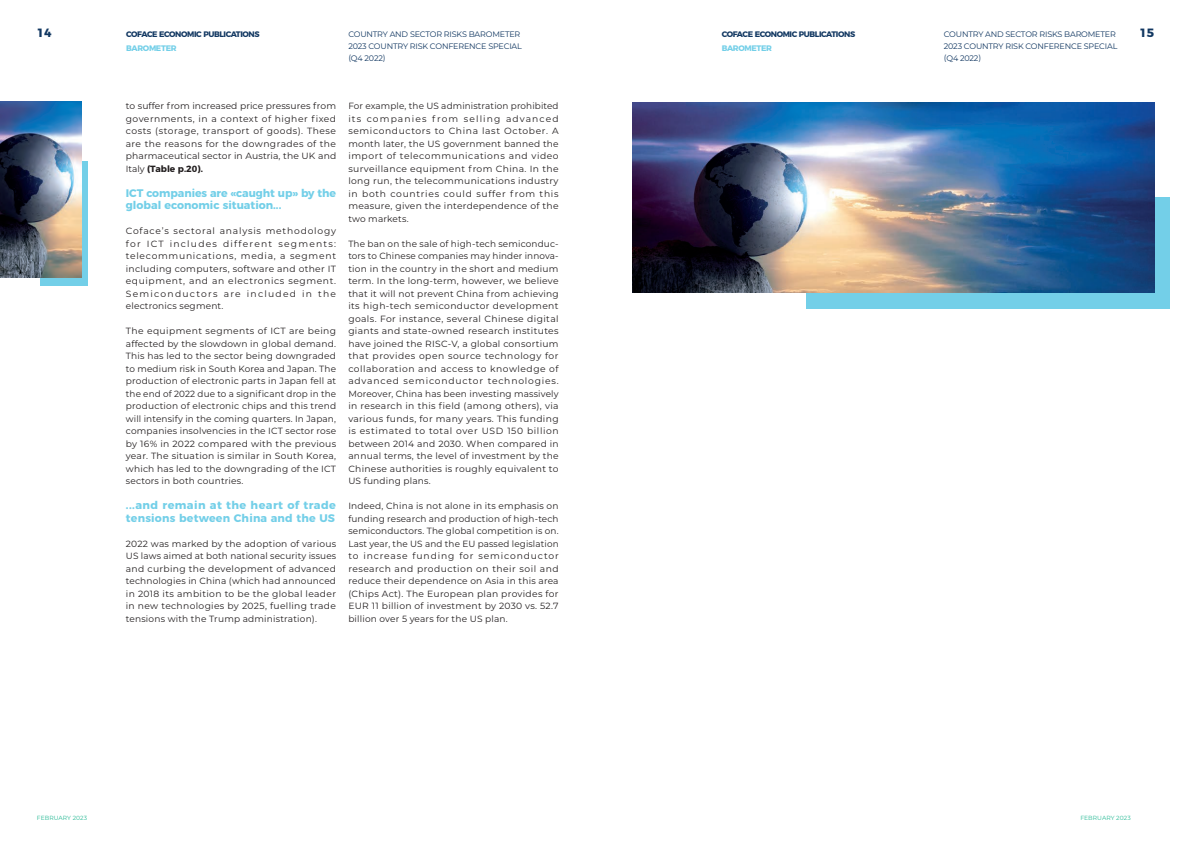
<style>
.page{position:relative;width:1191px;height:842px;background:#fff}
.page>*{position:absolute;margin:0;border:0;box-sizing:border-box;transform-origin:0 0}
.t1{font:700 12px "Montserrat";color:#113761}
.t2{font:700 11px/12.5px "Montserrat";letter-spacing:.02em;color:#73cfe8}
.t3{font:700 11px/12.5px "Montserrat";color:#73cfe8}
.t4{font:9px/12.5px "Montserrat";letter-spacing:.02em;color:#231f20;text-align:justify}
.t5{font:8px/12px "Montserrat";letter-spacing:-.02em;color:#113761}
.t6{font:700 8px "Montserrat";letter-spacing:-.05em;color:#113761}
.t7{font:700 8px "Montserrat";letter-spacing:-.04em;color:#73cfe8}
.t8{font:6px "Montserrat";letter-spacing:.015em;color:#28ba95}
.s1{font-weight:700}
</style>
<div class="page">
<div style="left:40px;top:161px;width:48px;height:125px;background:#73cfe8"></div>
<img style="left:0;top:101px;width:81px;height:177px">
<div style="left:806px;top:197px;width:364px;height:112px;background:#73cfe8"></div>
<img style="left:632px;top:102px;width:522px;height:191px">
<h1 class="t1" style="left:37px;top:23px;width:16px">14</h1>
<p class="t5" style="left:348px;top:28px;width:174px">COUNTRY AND SECTOR RISKS BAROMETER</p>
<h1 class="t1" style="left:1139px;top:23px;width:16px">15</h1>
<p class="t5" style="left:348px;top:40px;width:175px">2023 COUNTRY RISK CONFERENCE SPECIAL (Q4 2022)</p>
<p class="t6" style="left:126px;top:27px;width:135px">COFACE ECONOMIC PUBLICATIONS</p>
<p class="t6" style="left:721px;top:27px;width:135px">COFACE ECONOMIC PUBLICATIONS</p>
<p class="t5" style="left:943px;top:28px;width:175px">COUNTRY AND SECTOR RISKS BAROMETER<br>2023 COUNTRY RISK CONFERENCE SPECIAL (Q4 2022)</p>
<p class="t7" style="left:126px;top:41px;width:52px">BAROMETER</p>
<p class="t7" style="left:721px;top:41px;width:52px">BAROMETER</p>
<p class="t4" style="left:126px;top:99px;width:212px">to suffer from increased price pressures from governments, in a context of higher fixed costs (storage, transport of goods). These are the reasons for the downgrades of the pharmaceutical sector in Austria, the UK and Italy <span class="s1">(Table p.20).</span></p>
<p class="t3" style="left:126px;top:185px;width:212px">ICT companies are «caught up» by the global economic situation...</p>
<p class="t4" style="left:126px;top:224px;width:212px">Coface’s sectoral analysis methodology for ICT includes different segments: telecommunications, media, a segment including computers, software and other IT equipment, and an electronics segment.<br>Semiconductors are included in the electronics segment.</p>
<p class="t4" style="left:126px;top:324px;width:212px">The equipment segments of ICT are being affected by the slowdown in global demand.<br>This has led to the sector being downgraded to medium risk in South Korea and Japan. The production of electronic parts in Japan fell at the end of 2022 due to a significant drop in the production of electronic chips and this trend will intensify in the coming quarters. In Japan, companies insolvencies in the ICT sector rose by 16% in 2022 compared with the previous year. The situation is similar in South Korea, which has led to the downgrading of the ICT sectors in both countries.</p>
<p class="t2" style="left:126px;top:498px;width:212px">...and remain at the heart of trade tensions between China and the US</p>
<p class="t4" style="left:126px;top:537px;width:212px">2022 was marked by the adoption of various US laws aimed at both national security issues and curbing the development of advanced technologies in China (which had announced in 2018 its ambition to be the global leader in new technologies by 2025, fuelling trade tensions with the Trump administration).</p>
<p class="t4" style="left:348px;top:99px;width:212px">For example, the US administration prohibited its companies from selling advanced semiconductors to China last October. A month later, the US government banned the import of telecommunications and video surveillance equipment from China. In the long run, the telecommunications industry in both countries could suffer from this measure, given the interdependence of the two markets.</p>
<p class="t4" style="left:348px;top:237px;width:212px">The ban on the sale of high-tech semiconduc&shy;tors to Chinese companies may hinder innova&shy;tion in the country in the short and medium term. In the long-term, however, we believe that it will not prevent China from achieving its high-tech semiconductor development goals. For instance, several Chinese digital giants and state-owned research institutes have joined the RISC-V, a global consortium that provides open source technology for collaboration and access to knowledge of advanced semiconductor technologies.<br>Moreover, China has been investing massively in research in this field (among others), via various funds, for many years. This funding is estimated to total over USD 150 billion between 2014 and 2030. When compared in annual terms, the level of investment by the Chinese authorities is roughly equivalent to US funding plans.</p>
<p class="t4" style="left:348px;top:499px;width:212px">Indeed, China is not alone in its emphasis on funding research and production of high-tech semiconductors. The global competition is on.<br>Last year, the US and the EU passed legislation to increase funding for semiconductor research and production on their soil and reduce their dependence on Asia in this area (Chips Act). The European plan provides for EUR 11 billion of investment by 2030 vs. 52.7 billion over 5 years for the US plan.</p>
<p class="t8" style="left:37px;top:814px;width:52px">FEBRUARY 2023</p>
<p class="t8" style="left:1080px;top:814px;width:52px">FEBRUARY 2023</p>
</div>
